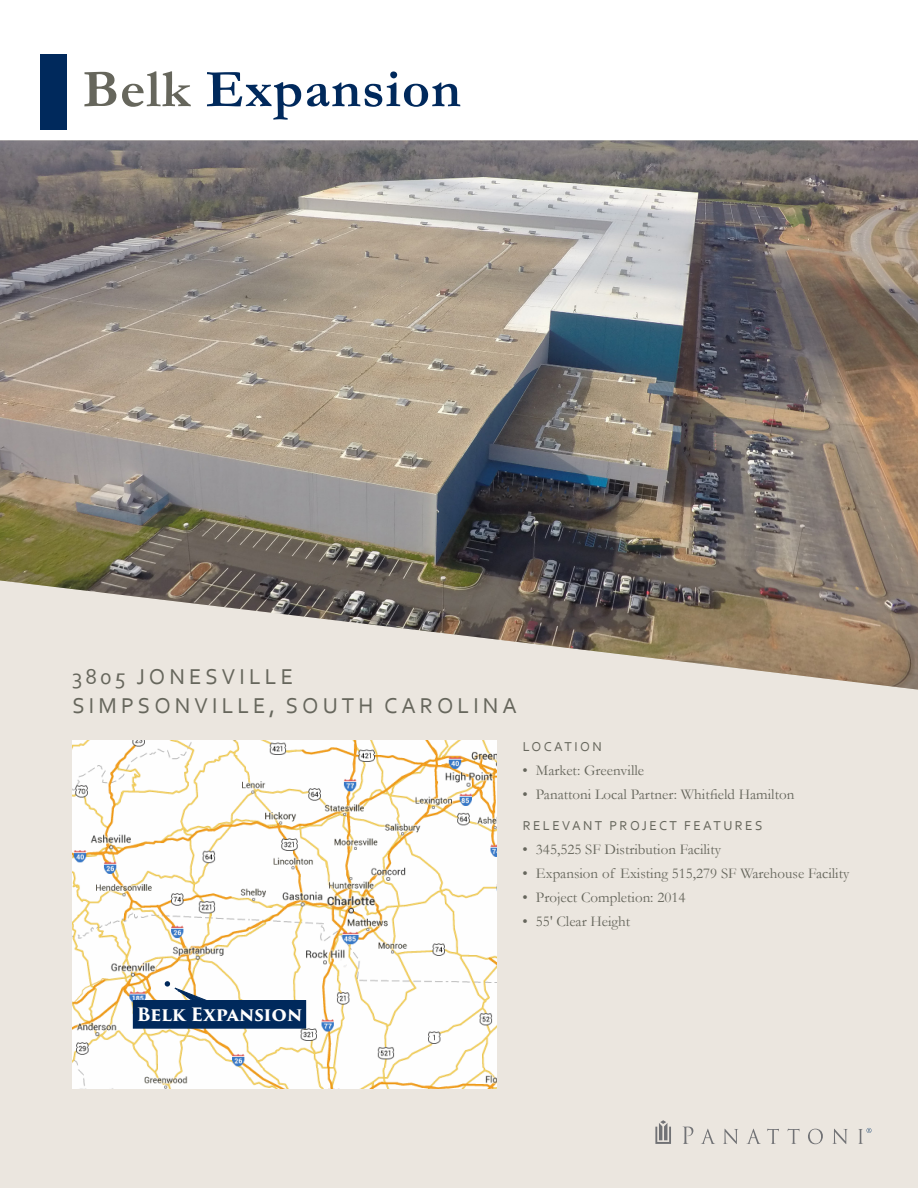
<style>
.page{position:relative;width:918px;height:1188px;background:#fff}
.page>*{position:absolute;margin:0;border:0;box-sizing:border-box;transform-origin:0 0}
.t1{font:700 54px "Garamond";letter-spacing:.02em;color:#00295c}
.t2{font:22.5px "Corbel";letter-spacing:.18em;color:#66665c}
.t3{font:700 18px "Trajan Pro 3";letter-spacing:-.01em;color:#fff}
.t4{font:15px "Garamond";color:#66665c}
.t5{font:13.5px "Corbel";letter-spacing:.18em;color:#66665c}
.s1{color:#66665c}
</style>
<div class="page">
<div style="left:0;top:148px;width:918px;height:1040px;background:#ebe6df"></div>
<div style="left:40px;top:54px;width:28px;height:76px;background:#00295c"></div>
<img style="left:72px;top:741px;width:425px;height:348px">
<img style="left:0;top:140px;width:918px;height:550px">
<div style="left:134px;top:1001px;width:171px;height:27px;background:#00295c"></div>
<div style="left:133px;top:1000px;width:173px;height:29px;border:2px solid #00295c"></div>
<svg style="left:165px;top:981px;width:45px;height:22px"></svg>
<svg style="left:683px;top:1127px;width:10px;height:17px"></svg>
<svg style="left:701px;top:1129px;width:14px;height:15px"></svg>
<svg style="left:723px;top:1129px;width:15px;height:15px"></svg>
<svg style="left:746px;top:1129px;width:15px;height:15px"></svg>
<svg style="left:767px;top:1129px;width:12px;height:15px"></svg>
<svg style="left:787px;top:1129px;width:12px;height:15px"></svg>
<svg style="left:808px;top:1129px;width:15px;height:15px"></svg>
<svg style="left:832px;top:1129px;width:16px;height:15px"></svg>
<svg style="left:655px;top:1120px;width:16px;height:24px"></svg>
<svg style="left:858px;top:1128px;width:13px;height:16px"></svg>
<p class="t1" style="left:83px;top:53px;width:380px"><span class="s1">Belk</span> Expansion</p>
<p class="t2" style="left:72px;top:663px;width:222px">3805 JONESVILLE</p>
<p class="t2" style="left:73px;top:691px;width:446px">SIMPSONVILLE, SOUTH CAROLINA</p>
<p class="t3" style="left:137px;top:1001px;width:167px">Belk Expansion</p>
<p class="t5" style="left:523px;top:738px;width:81px">LOCATION</p>
<p class="t4" style="left:522px;top:760px;width:123px">• Market: Greenville</p>
<p class="t4" style="left:522px;top:784px;width:273px">• Panattoni Local Partner: Whitfield Hamilton</p>
<p class="t5" style="left:523px;top:818px;width:241px">RELEVANT PROJECT FEATURES</p>
<p class="t4" style="left:522px;top:840px;width:200px">• 345,525 SF Distribution Facility</p>
<p class="t4" style="left:522px;top:864px;width:328px">• Expansion of Existing 515,279 SF Warehouse Facility</p>
<p class="t4" style="left:522px;top:888px;width:165px">• Project Completion: 2014</p>
<p class="t4" style="left:522px;top:912px;width:109px">• 55' Clear Height</p>
</div>
